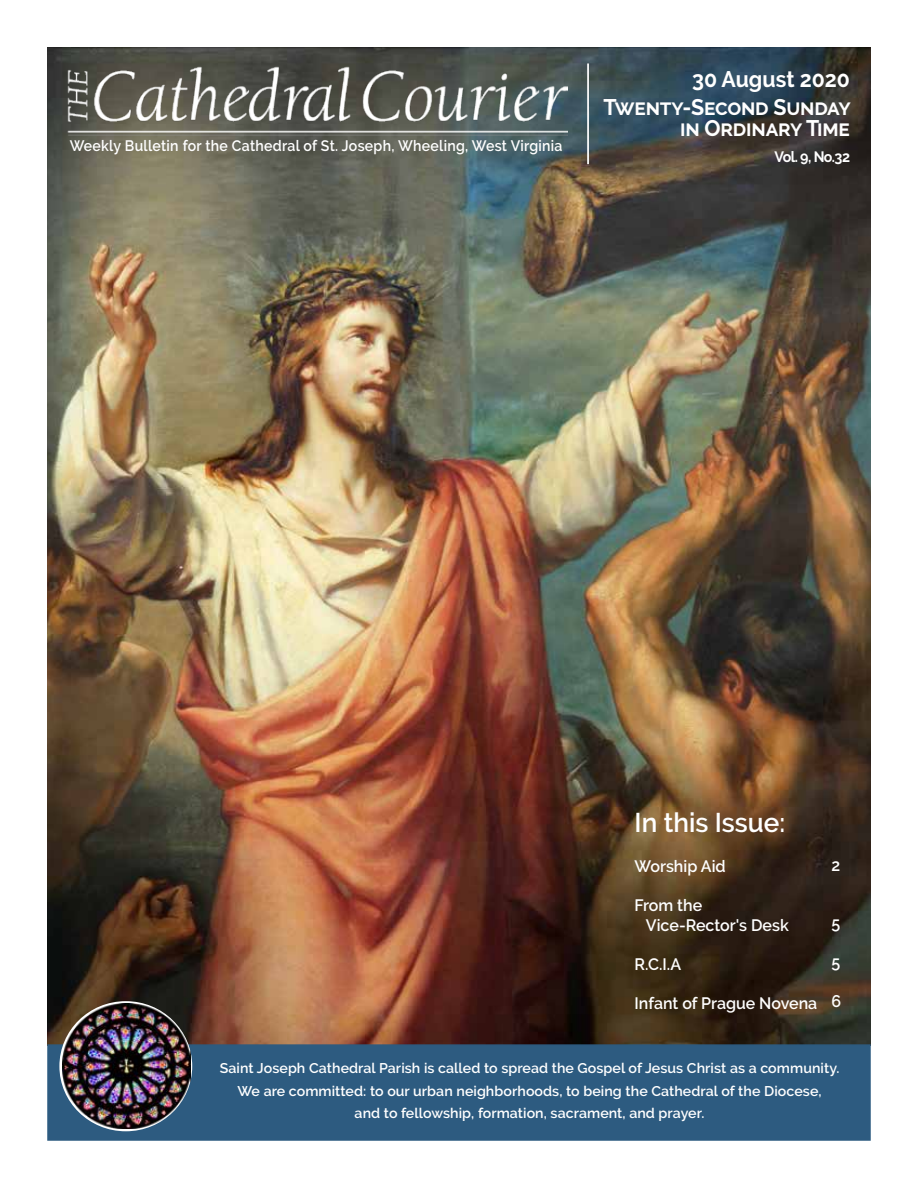
<style>
.page{position:relative;width:918px;height:1188px;background:#fff}
.page>*{position:absolute;margin:0;border:0;box-sizing:border-box;transform-origin:0 0}
.t1{font:600 27px "Raleway";color:#fff}
.t2{font:700 22.5px/28.5px "Raleway";letter-spacing:-.01em;color:#fff;text-align:right;scale:.95 1}
.t3{font:600 16.8px "Raleway";color:#fff;scale:.95 1}
.t4{font:600 16.5px/19.5px "Raleway";color:#fff}
.t5{font:600 15.15px "Raleway";letter-spacing:.02em;color:#fff;scale:.93 1}
.t6{font:700 15px "Raleway";letter-spacing:-.045em;color:#fff;scale:.95 1}
.t7{font:600 14.1px/22.5px "Raleway";letter-spacing:.005em;color:#fff;text-align:center}
</style>
<div class="page">
<img style="left:47px;top:47px;width:824px;height:997px">
<div style="left:47px;top:1044px;width:824px;height:97px;background:#2d5b80;border:2px solid #2d5b80"></div>
<img style="left:62px;top:1004px;width:128px;height:124px">
<hr style="left:587px;top:63px;width:2px;height:101px;background:#fff">
<img style="left:63px;top:63px;width:504px;height:76px">
<p class="t5" style="left:70px;top:137px;width:531px">Weekly Bulletin for the Cathedral of St. Joseph, Wheeling, West Virginia</p>
<h2 class="t2" style="left:604px;top:65px;width:261px">30 August 2020<br>Twenty-Second Sunday</h2>
<h2 class="t2" style="left:680px;top:114px;width:180px">in Ordinary Time</h2>
<p class="t6" style="left:775px;top:148px;width:81px">Vol. 9, No.32</p>
<h1 class="t1" style="left:635px;top:807px;width:152px">In this Issue:</h1>
<p class="t4" style="left:635px;top:857px;width:93px">Worship Aid</p>
<p class="t4" style="left:646px;top:896px;width:144px;text-indent:-11px">From the<br>Vice-Rector's Desk</p>
<p class="t4" style="left:635px;top:954px;width:48px">R.C.I.A</p>
<p class="t4" style="left:635px;top:993px;width:184px">Infant of Prague Novena</p>
<p class="t3" style="left:831px;top:855px;width:11px">2</p>
<p class="t3" style="left:831px;top:914px;width:11px">5</p>
<p class="t3" style="left:831px;top:953px;width:11px">5</p>
<p class="t3" style="left:831px;top:992px;width:12px">6</p>
<p class="t7" style="left:220px;top:1057px;width:621px">Saint Joseph Cathedral Parish is called to spread the Gospel of Jesus Christ as a community.<br>We are committed: to our urban neighborhoods, to being the Cathedral of the Diocese,<br>and to fellowship, formation, sacrament, and prayer.</p>
</div>
